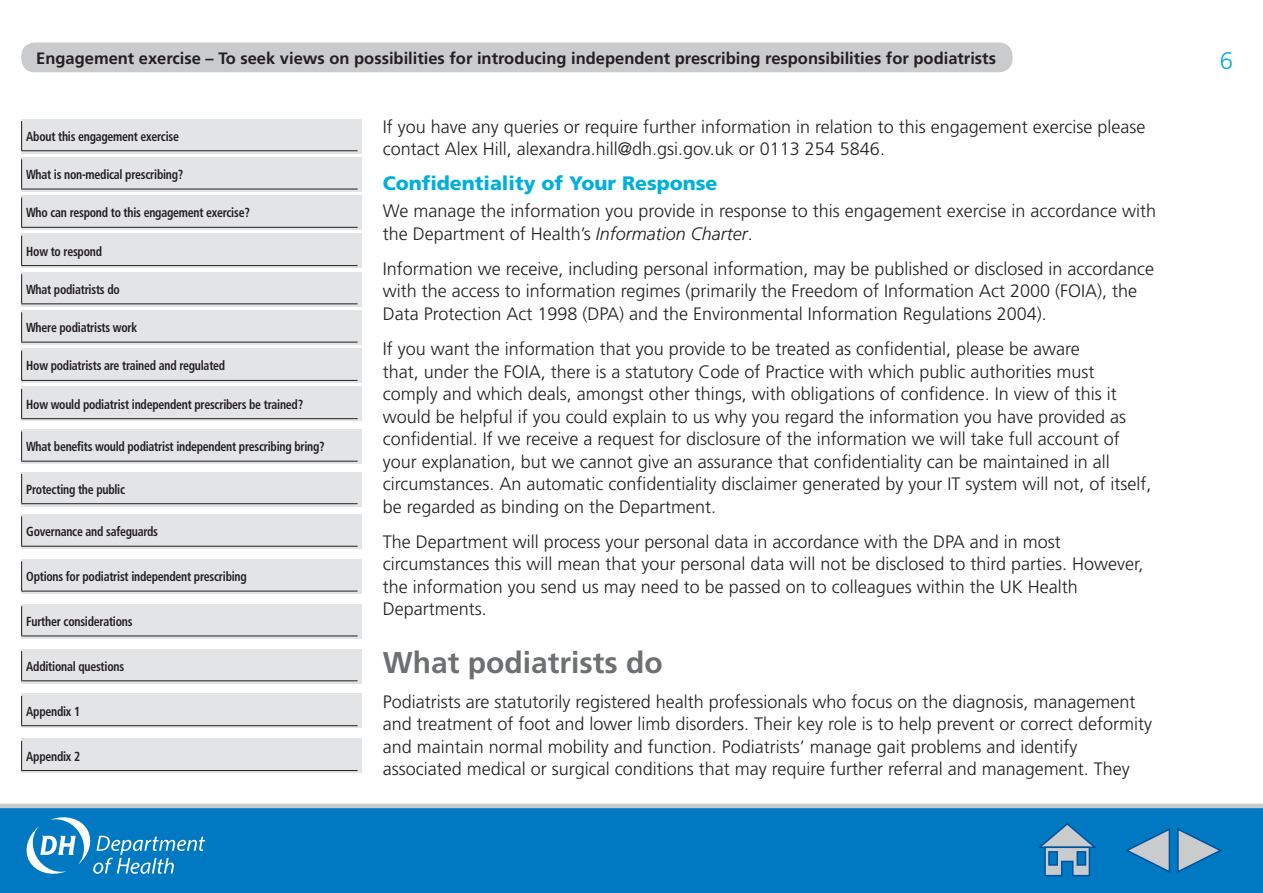
<style>
.page{position:relative;width:1263px;height:893px;background:#fff}
.page>*{position:absolute;margin:0;border:0;box-sizing:border-box;transform-origin:0 0}
.t1{font:700 30px "Frutiger";color:#6d6f71}
.t2{font:300 24px "Frutiger";color:#00afdb}
.t3{font:900 19.5px "Frutiger";color:#00afdb}
.t4{font:300 18px/22.5px "Frutiger";color:#231f20}
.t5{font:700 16.5px "Frutiger";color:#231f20}
.t6{font:700 condensed 13.2px "Frutiger";letter-spacing:-.02em;color:#231f20;scale:.9 1}
.s1{font-style:italic}
</style>
<div class="page">
<div style="left:21px;top:43px;width:991px;height:29px;background:#c9cbcc;border-radius:13px"></div>
<div style="left:21px;top:119px;width:340px;height:34px;background:#e3e4e5"></div>
<svg style="left:21px;top:121px;width:1px;height:29px"></svg>
<hr style="left:21px;top:150px;width:337px;height:1px;background:#231f20">
<div style="left:21px;top:157px;width:340px;height:34px;background:#e3e4e5"></div>
<hr style="left:21px;top:159px;width:1px;height:30px;background:#231f20">
<hr style="left:21px;top:189px;width:337px;height:1px;background:#231f20">
<div style="left:21px;top:196px;width:340px;height:34px;background:#e3e4e5"></div>
<svg style="left:21px;top:198px;width:1px;height:29px"></svg>
<hr style="left:21px;top:227px;width:337px;height:1px;background:#231f20">
<div style="left:21px;top:234px;width:340px;height:34px;background:#e3e4e5"></div>
<svg style="left:21px;top:236px;width:1px;height:29px"></svg>
<hr style="left:21px;top:265px;width:337px;height:1px;background:#231f20">
<div style="left:21px;top:272px;width:340px;height:34px;background:#e3e4e5"></div>
<svg style="left:21px;top:274px;width:1px;height:29px"></svg>
<hr style="left:21px;top:303px;width:337px;height:1px;background:#231f20">
<div style="left:21px;top:310px;width:340px;height:34px;background:#e3e4e5"></div>
<hr style="left:21px;top:312px;width:1px;height:30px;background:#231f20">
<hr style="left:21px;top:342px;width:337px;height:1px;background:#231f20">
<div style="left:21px;top:349px;width:340px;height:34px;background:#e3e4e5"></div>
<svg style="left:21px;top:351px;width:1px;height:29px"></svg>
<hr style="left:21px;top:380px;width:337px;height:1px;background:#231f20">
<div style="left:21px;top:387px;width:340px;height:34px;background:#e3e4e5"></div>
<svg style="left:21px;top:389px;width:1px;height:29px"></svg>
<hr style="left:21px;top:418px;width:337px;height:1px;background:#231f20">
<div style="left:21px;top:429px;width:340px;height:34px;background:#e3e4e5"></div>
<hr style="left:21px;top:431px;width:1px;height:30px;background:#231f20">
<hr style="left:21px;top:461px;width:337px;height:1px;background:#231f20">
<div style="left:21px;top:472px;width:340px;height:34px;background:#e3e4e5"></div>
<svg style="left:21px;top:474px;width:1px;height:29px"></svg>
<hr style="left:21px;top:503px;width:337px;height:1px;background:#231f20">
<div style="left:21px;top:514px;width:340px;height:35px;background:#e3e4e5"></div>
<hr style="left:21px;top:516px;width:1px;height:30px;background:#231f20">
<hr style="left:21px;top:546px;width:337px;height:1px;background:#231f20">
<div style="left:21px;top:559px;width:340px;height:34px;background:#e3e4e5"></div>
<hr style="left:21px;top:561px;width:1px;height:30px;background:#231f20">
<hr style="left:21px;top:591px;width:337px;height:1px;background:#231f20">
<div style="left:21px;top:604px;width:340px;height:34px;background:#e3e4e5"></div>
<hr style="left:21px;top:606px;width:1px;height:30px;background:#231f20">
<hr style="left:21px;top:636px;width:337px;height:1px;background:#231f20">
<div style="left:21px;top:649px;width:340px;height:34px;background:#e3e4e5"></div>
<svg style="left:21px;top:651px;width:1px;height:29px"></svg>
<hr style="left:21px;top:680px;width:337px;height:1px;background:#231f20">
<div style="left:21px;top:694px;width:340px;height:34px;background:#e3e4e5"></div>
<svg style="left:21px;top:696px;width:1px;height:29px"></svg>
<hr style="left:21px;top:725px;width:337px;height:1px;background:#231f20">
<div style="left:21px;top:739px;width:340px;height:34px;background:#e3e4e5"></div>
<svg style="left:21px;top:741px;width:1px;height:29px"></svg>
<hr style="left:21px;top:770px;width:337px;height:1px;background:#231f20">
<div style="left:0;top:804px;width:1263px;height:89px;background:#0079c2"></div>
<svg style="left:27px;top:817px;width:178px;height:57px"></svg>
<svg style="left:1125px;top:827px;width:97px;height:47px"></svg>
<svg style="left:1036px;top:822px;width:63px;height:55px"></svg>
<p class="t5" style="left:36px;top:49px;width:961px">Engagement exercise – To seek views on possibilities for introducing independent prescribing responsibilities for podiatrists</p>
<p class="t6" style="left:26px;top:128px;width:171px">About this engagement exercise</p>
<p class="t6" style="left:26px;top:167px;width:176px">What is non-medical prescribing?</p>
<p class="t6" style="left:26px;top:205px;width:250px">Who can respond to this engagement exercise?</p>
<p class="t6" style="left:26px;top:243px;width:86px">How to respond</p>
<p class="t6" style="left:26px;top:281px;width:105px">What podiatrists do</p>
<p class="t6" style="left:26px;top:320px;width:125px">Where podiatrists work</p>
<p class="t6" style="left:26px;top:358px;width:223px">How podiatrists are trained and regulated</p>
<p class="t6" style="left:26px;top:396px;width:309px">How would podiatrist independent prescribers be trained?</p>
<p class="t6" style="left:26px;top:439px;width:333px">What benefits would podiatrist independent prescribing bring?</p>
<p class="t6" style="left:26px;top:481px;width:111px">Protecting the public</p>
<p class="t6" style="left:26px;top:524px;width:148px">Governance and safeguards</p>
<p class="t6" style="left:26px;top:569px;width:247px">Options for podiatrist independent prescribing</p>
<p class="t6" style="left:26px;top:614px;width:120px">Further considerations</p>
<p class="t6" style="left:26px;top:658px;width:110px">Additional questions</p>
<p class="t6" style="left:26px;top:703px;width:61px">Appendix 1</p>
<p class="t6" style="left:26px;top:748px;width:61px">Appendix 2</p>
<p class="t4" style="left:383px;top:115px;width:764px">If you have any queries or require further information in relation to this engagement exercise please contact Alex Hill, alexandra.hill@dh.gsi.gov.uk or 0113 254 5846.</p>
<h3 class="t3" style="left:383px;top:172px;width:336px">Confidentiality of Your Response</h3>
<p class="t4" style="left:383px;top:200px;width:775px">We manage the information you provide in response to this engagement exercise in accordance with the Department of Health’s <span class="s1">Information Charter</span>.</p>
<p class="t4" style="left:383px;top:258px;width:773px">Information we receive, including personal information, may be published or disclosed in accordance with the access to information regimes (primarily the Freedom of Information Act 2000 (FOIA), the<br>Data Protection Act 1998 (DPA) and the Environmental Information Regulations 2004).</p>
<p class="t4" style="left:383px;top:338px;width:770px">If you want the information that you provide to be treated as confidential, please be aware<br>that, under the FOIA, there is a statutory Code of Practice with which public authorities must comply and which deals, amongst other things, with obligations of confidence. In view of this it would be helpful if you could explain to us why you regard the information you have provided as confidential. If we receive a request for disclosure of the information we will take full account of your explanation, but we cannot give an assurance that confidentiality can be maintained in all circumstances. An automatic confidentiality disclaimer generated by your IT system will not, of itself, be regarded as binding on the Department.</p>
<p class="t4" style="left:383px;top:531px;width:762px">The Department will process your personal data in accordance with the DPA and in most circumstances this will mean that your personal data will not be disclosed to third parties. However, the information you send us may need to be passed on to colleagues within the UK Health Departments.</p>
<h2 class="t1" style="left:383px;top:645px;width:282px">What podiatrists do</h2>
<p class="t4" style="left:383px;top:691px;width:771px">Podiatrists are statutorily registered health professionals who focus on the diagnosis, management and treatment of foot and lower limb disorders. Their key role is to help prevent or correct deformity and maintain normal mobility and function. Podiatrists’ manage gait problems and identify associated medical or surgical conditions that may require further referral and management. They</p>
<h2 class="t2" style="left:1220px;top:47px;width:15px">6</h2>
</div>
